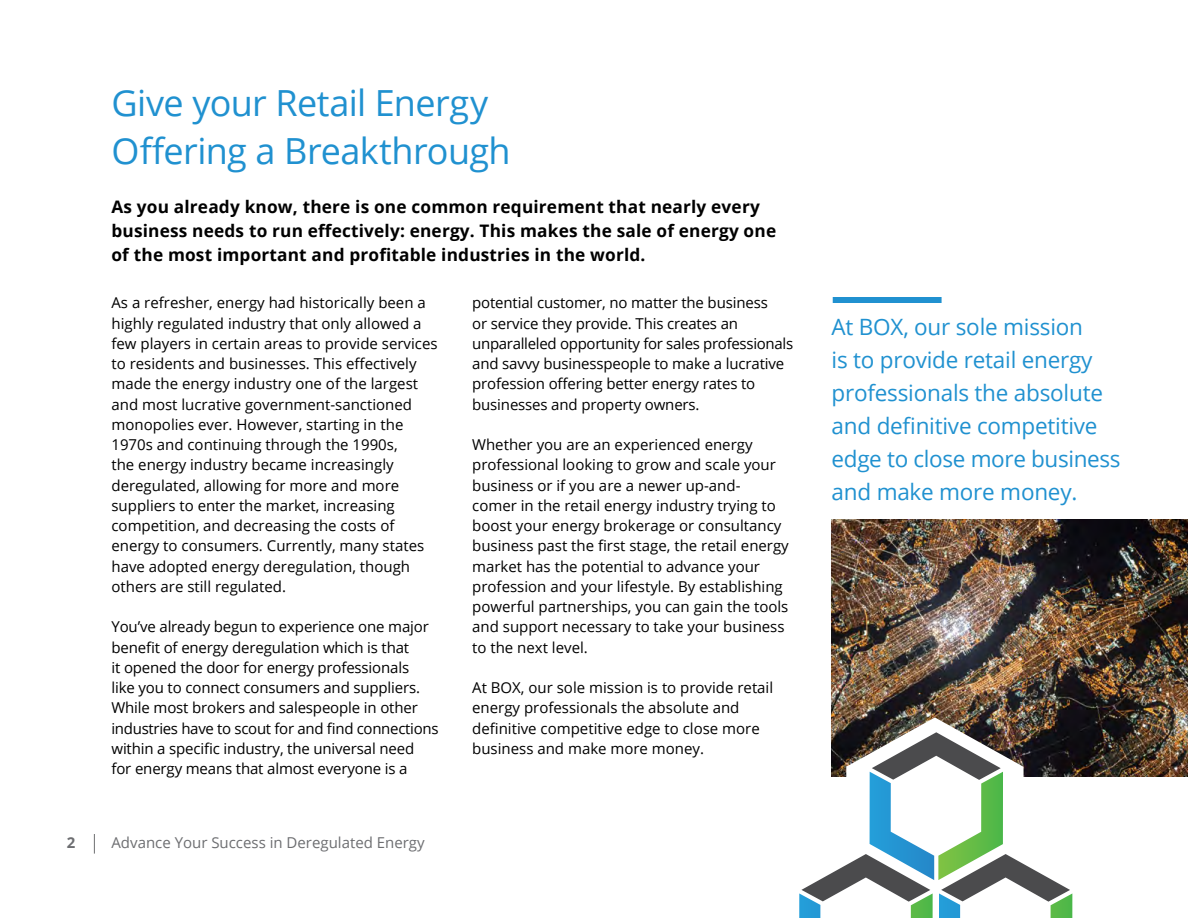
<style>
.page{position:relative;width:1188px;height:918px;background:#fff}
.page>*{position:absolute;margin:0;border:0;box-sizing:border-box;transform-origin:0 0}
.t1{font:36px/48px "Open Sans";letter-spacing:-.02em;color:#2091d0}
.t2{font:22.5px/33px "Open Sans";letter-spacing:-.01em;color:#2091d0}
.t3{font:700 17.25px/24px "Open Sans";letter-spacing:.01em;color:#000}
.t4{font:15px/20.2px "Open Sans";color:#000}
.t5{font:15px "Open Sans";color:#6d6e71}
.t6{font:700 15px "Open Sans";color:#6d6e71}
</style>
<div class="page">
<img style="left:832px;top:519px;width:356px;height:257px">
<svg style="left:799px;top:717px;width:273px;height:201px"></svg>
<svg style="left:94px;top:834px;width:1px;height:20px"></svg>
<div style="left:833px;top:297px;width:109px;height:6px;background:#2091d0"></div>
<p class="t6" style="left:67px;top:832px;width:10px">2</p>
<h1 class="t1" style="left:111px;top:78px;width:401px">Give your Retail Energy<br>Offering a Breakthrough</h1>
<p class="t3" style="left:111px;top:194px;width:666px">As you already know, there is one common requirement that nearly every business needs to run effectively: energy. This makes the sale of energy one of the most important and profitable industries in the world.</p>
<p class="t4" style="left:111px;top:293px;width:328px">As a refresher, energy had historically been a highly regulated industry that only allowed a few players in certain areas to provide services to residents and businesses. This effectively made the energy industry one of the largest and most lucrative government-sanctioned monopolies ever. However, starting in the 1970s and continuing through the 1990s,<br>the energy industry became increasingly deregulated, allowing for more and more suppliers to enter the market, increasing competition, and decreasing the costs of energy to consumers. Currently, many states have adopted energy deregulation, though others are still regulated.</p>
<p class="t4" style="left:111px;top:617px;width:329px">You’ve already begun to experience one major benefit of energy deregulation which is that<br>it opened the door for energy professionals<br>like you to connect consumers and suppliers.<br>While most brokers and salespeople in other industries have to scout for and find connections within a specific industry, the universal need<br>for energy means that almost everyone is a</p>
<p class="t5" style="left:111px;top:833px;width:315px">Advance Your Success in Deregulated Energy</p>
<p class="t4" style="left:472px;top:293px;width:322px">potential customer, no matter the business<br>or service they provide. This creates an unparalleled opportunity for sales professionals and savvy businesspeople to make a lucrative profession offering better energy rates to businesses and property owners.</p>
<p class="t4" style="left:472px;top:434px;width:318px">Whether you are an experienced energy professional looking to grow and scale your business or if you are a newer up-and&shy;comer in the retail energy industry trying to boost your energy brokerage or consultancy business past the first stage, the retail energy market has the potential to advance your profession and your lifestyle. By establishing powerful partnerships, you can gain the tools and support necessary to take your business to the next level.</p>
<p class="t4" style="left:472px;top:677px;width:303px">At BOX, our sole mission is to provide retail energy professionals the absolute and definitive competitive edge to close more business and make more money.</p>
<h2 class="t2" style="left:832px;top:310px;width:291px">At BOX, our sole mission<br>is to provide retail energy professionals the absolute and definitive competitive edge to close more business and make more money.</h2>
</div>
